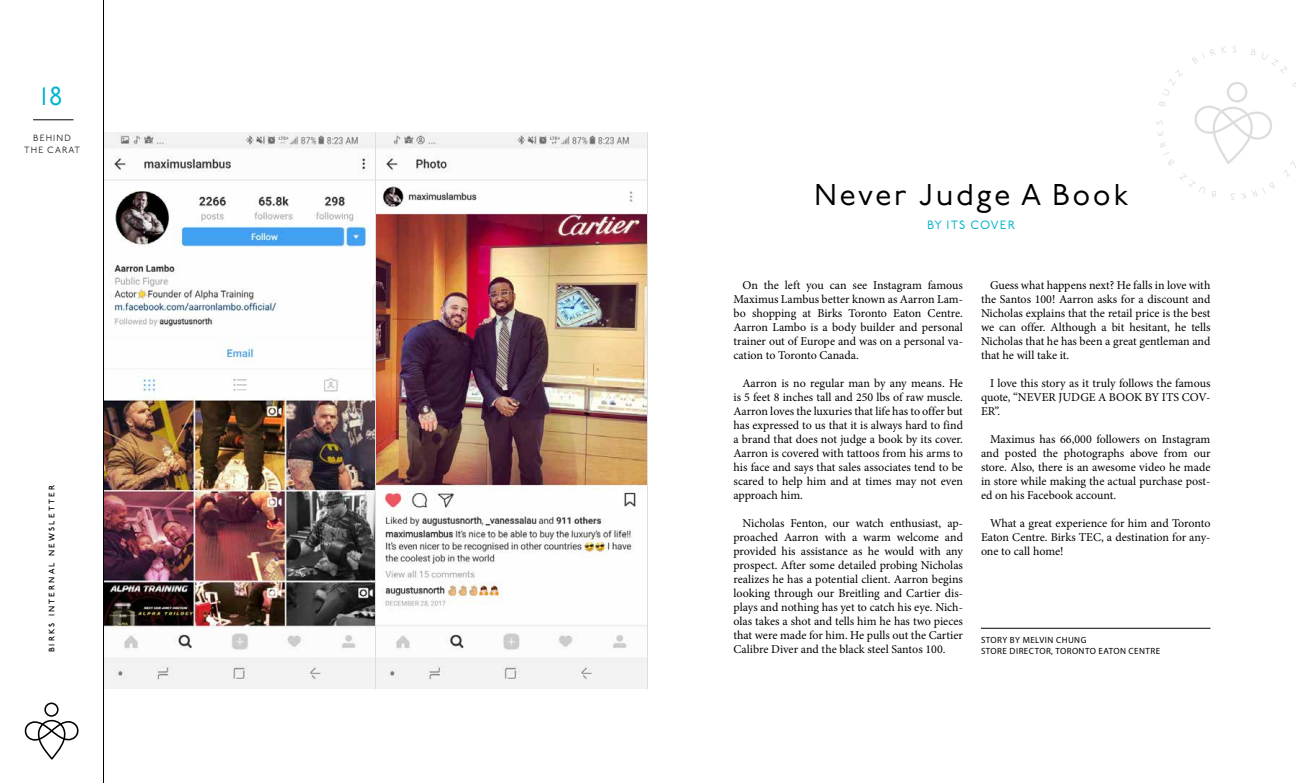
<style>
.page{position:relative;width:1296px;height:783px;background:#fff}
.page>*{position:absolute;margin:0;border:0;box-sizing:border-box;transform-origin:0 0}
.t1{font:30px "P22 Underground Pro";letter-spacing:.08em;color:#000}
.t2{font:26px "P22 Underground Pro";color:#00b5cc}
.t3{font:12px/14px "Minion Pro";letter-spacing:-.005em;color:#000;text-align:justify}
.t4{font:12px "P22 Underground Pro";letter-spacing:.1em;color:#00b5cc}
.t5{font:9px "Myriad Pro";letter-spacing:.05em;color:#000}
.t6{font:300 9px/12px "P22 Underground Pro";letter-spacing:.12em;color:#000;text-align:center}
.t7{font:500 8px "P22 Underground Pro";letter-spacing:.27em;color:#000}
</style>
<div class="page">
<svg style="left:1192px;top:47px;width:35px;height:17px"></svg>
<svg style="left:1233px;top:46px;width:4px;height:7px"></svg>
<svg style="left:1251px;top:49px;width:4px;height:7px"></svg>
<svg style="left:1261px;top:52px;width:27px;height:21px"></svg>
<svg style="left:1283px;top:161px;width:13px;height:16px"></svg>
<svg style="left:1231px;top:182px;width:44px;height:18px"></svg>
<svg style="left:1212px;top:191px;width:4px;height:7px"></svg>
<svg style="left:1179px;top:173px;width:27px;height:21px"></svg>
<svg style="left:1156px;top:121px;width:18px;height:44px"></svg>
<svg style="left:1159px;top:102px;width:6px;height:5px"></svg>
<svg style="left:1162px;top:69px;width:21px;height:27px"></svg>
<svg style="left:1194px;top:82px;width:78px;height:82px"></svg>
<img style="left:104px;top:132px;width:271px;height:556px">
<hr style="left:33px;top:120px;width:40px;height:1px;background:#000">
<hr style="left:981px;top:628px;width:229px;height:1px;background:#000">
<hr style="left:103px;top:0;width:1px;height:783px;background:#000">
<svg style="left:25px;top:703px;width:54px;height:57px"></svg>
<img style="left:375px;top:132px;width:273px;height:556px">
<h2 class="t2" style="left:41px;top:77px;width:23px">18</h2>
<p class="t6" style="left:24px;top:132px;width:57px">BEHIND<br>THE CARAT</p>
<p class="t7" style="left:46px;top:652px;width:169px;rotate:-90deg">BIRKS INTERNAL NEWSLETTER</p>
<h1 class="t1" style="left:814px;top:173px;width:316px">Never Judge A Book</h1>
<p class="t4" style="left:927px;top:216px;width:89px">BY ITS COVER</p>
<p class="t3" style="left:734px;top:279px;width:231px;text-indent:9px">On the left you can see Instagram famous Maximus Lambus better known as Aarron Lam&shy;bo shopping at Birks Toronto Eaton Centre.<br>Aarron Lambo is a body builder and personal trainer out of Europe and was on a personal va&shy;cation to Toronto Canada.</p>
<p class="t3" style="left:734px;top:377px;width:231px;text-indent:9px">Aarron is no regular man by any means. He is 5 feet 8 inches tall and 250 lbs of raw muscle.<br>Aarron loves the luxuries that life has to offer but has expressed to us that it is always hard to find a brand that does not judge a book by its cover.<br>Aarron is covered with tattoos from his arms to his face and says that sales associates tend to be scared to help him and at times may not even approach him.</p>
<p class="t3" style="left:734px;top:517px;width:231px;text-indent:9px">Nicholas Fenton, our watch enthusiast, ap&shy;proached Aarron with a warm welcome and provided his assistance as he would with any prospect. After some detailed probing Nicholas realizes he has a potential client. Aarron begins looking through our Breitling and Cartier dis&shy;plays and nothing has yet to catch his eye. Nich&shy;olas takes a shot and tells him he has two pieces that were made for him. He pulls out the Cartier Calibre Diver and the black steel Santos 100.</p>
<p class="t3" style="left:981px;top:279px;width:231px;text-indent:9px">Guess what happens next? He falls in love with the Santos 100! Aarron asks for a discount and Nicholas explains that the retail price is the best we can offer. Although a bit hesitant, he tells Nicholas that he has been a great gentleman and that he will take it.</p>
<p class="t3" style="left:981px;top:377px;width:231px;text-indent:9px">I love this story as it truly follows the famous quote, “NEVER JUDGE A BOOK BY ITS COV-ER”.</p>
<p class="t3" style="left:981px;top:433px;width:231px;text-indent:9px">Maximus has 66,000 followers on Instagram and posted the photographs above from our store. Also, there is an awesome video he made in store while making the actual purchase post&shy;ed on his Facebook account.</p>
<p class="t3" style="left:981px;top:517px;width:231px;text-indent:9px">What a great experience for him and Toronto Eaton Centre. Birks TEC, a destination for any&shy;one to call home!</p>
<p class="t5" style="left:981px;top:634px;width:107px">STORY BY MELVIN CHUNG</p>
<p class="t5" style="left:981px;top:645px;width:181px">STORE DIRECTOR, TORONTO EATON CENTRE</p>
</div>
